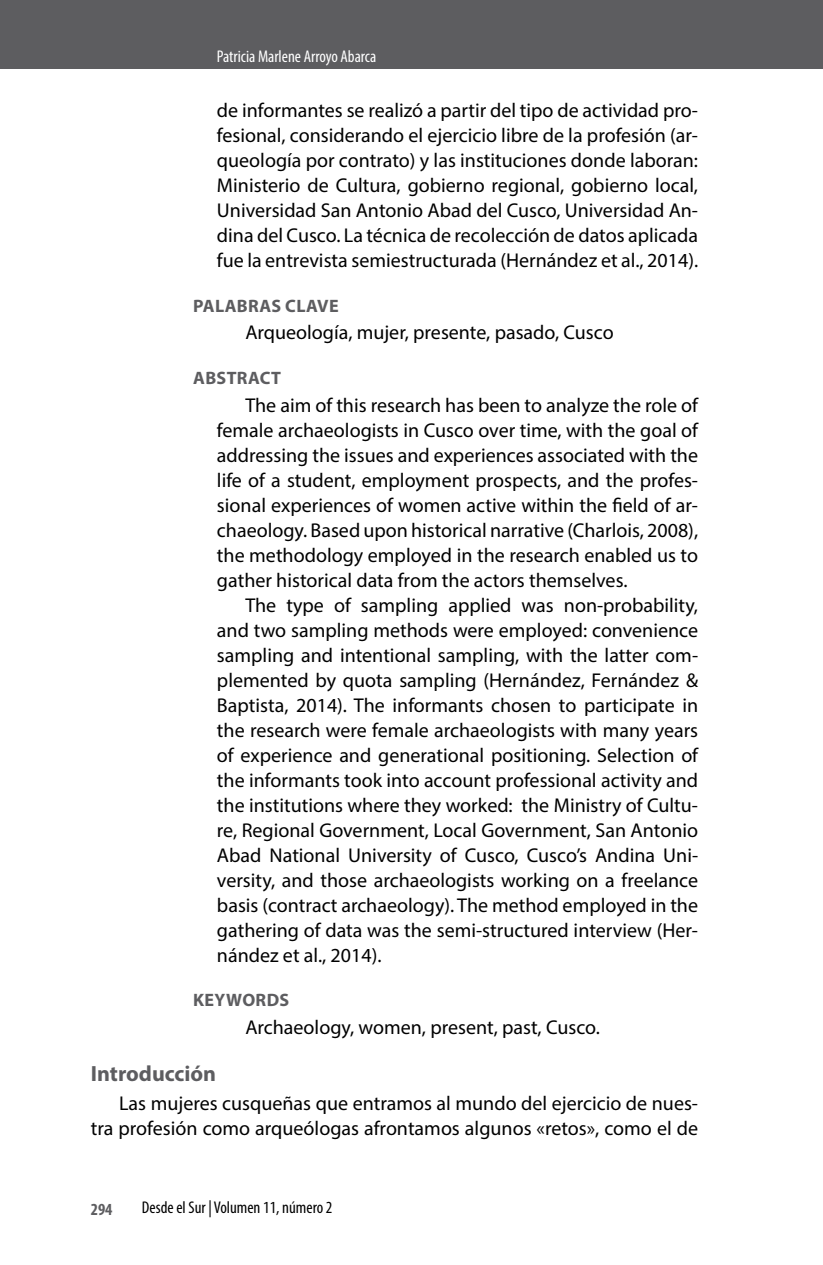
<style>
.page{position:relative;width:823px;height:1265px;background:#fff}
.page>*{position:absolute;margin:0;border:0;box-sizing:border-box;transform-origin:0 0}
.t1{font:700 22px "Myriad Pro";color:#5d5d60}
.t2{font:20px/25px "Myriad Pro";color:#000;text-align:justify}
.t3{font:700 18px "Myriad Pro";letter-spacing:.02em;color:#5d5d60}
.t4{font:condensed 17px "Myriad Pro";color:#000}
.t5{font:condensed 17px "Myriad Pro";color:#fff}
.t6{font:700 condensed 17px "Myriad Pro";color:#5d5d60}
</style>
<div class="page">
<div style="left:0;top:0;width:822px;height:68px;background:#5d5d60"></div>
<p class="t5" style="left:217px;top:46px;width:161px">Patricia Marlene Arroyo Abarca</p>
<p class="t2" style="left:217px;top:98px;width:482px">de informantes se realizó a partir del tipo de actividad pro&shy;fesional, considerando el ejercicio libre de la profesión (ar&shy;queología por contrato) y las instituciones donde laboran:<br>Ministerio de Cultura, gobierno regional, gobierno local, Universidad San Antonio Abad del Cusco, Universidad An&shy;dina del Cusco. La técnica de recolección de datos aplicada fue la entrevista semiestructurada (Hernández et al., 2014).</p>
<p class="t3" style="left:193px;top:294px;width:145px">PALABRAS CLAVE</p>
<p class="t2" style="left:245px;top:320px;width:369px">Arqueología, mujer, presente, pasado, Cusco</p>
<p class="t3" style="left:193px;top:366px;width:89px">ABSTRACT</p>
<p class="t2" style="left:217px;top:392px;width:482px;text-indent:28px">The aim of this research has been to analyze the role of female archaeologists in Cusco over time, with the goal of addressing the issues and experiences associated with the life of a student, employment prospects, and the profes&shy;sional experiences of women active within the field of ar&shy;chaeology. Based upon historical narrative (Charlois, 2008), the methodology employed in the research enabled us to gather historical data from the actors themselves.</p>
<p class="t2" style="left:217px;top:592px;width:482px;text-indent:28px">The type of sampling applied was non-probability, and two sampling methods were employed: convenience sampling and intentional sampling, with the latter com&shy;plemented by quota sampling (Hernández, Fernández &amp; Baptista, 2014). The informants chosen to participate in the research were female archaeologists with many years of experience and generational positioning. Selection of the informants took into account professional activity and the institutions where they worked: the Ministry of Cultu&shy;re, Regional Government, Local Government, San Antonio Abad National University of Cusco, Cusco’s Andina Uni&shy;versity, and those archaeologists working on a freelance basis (contract archaeology). The method employed in the gathering of data was the semi-structured interview (Her&shy;nández et al., 2014).</p>
<p class="t3" style="left:193px;top:988px;width:98px">Keywords</p>
<p class="t2" style="left:245px;top:1014px;width:356px">Archaeology, women, present, past, Cusco.</p>
<p class="t1" style="left:91px;top:1059px;width:127px">Introducción</p>
<p class="t2" style="left:91px;top:1089px;width:608px;line-height:25.6px;text-align:right">Las mujeres cusqueñas que entramos al mundo del ejercicio de nues-<br>tra profesión como arqueólogas afrontamos algunos «retos», como el de</p>
<p class="t6" style="left:91px;top:1198px;width:23px">294</p>
<p class="t4" style="left:142px;top:1196px;width:192px">Desde el Sur | Volumen 11, número 2</p>
</div>
